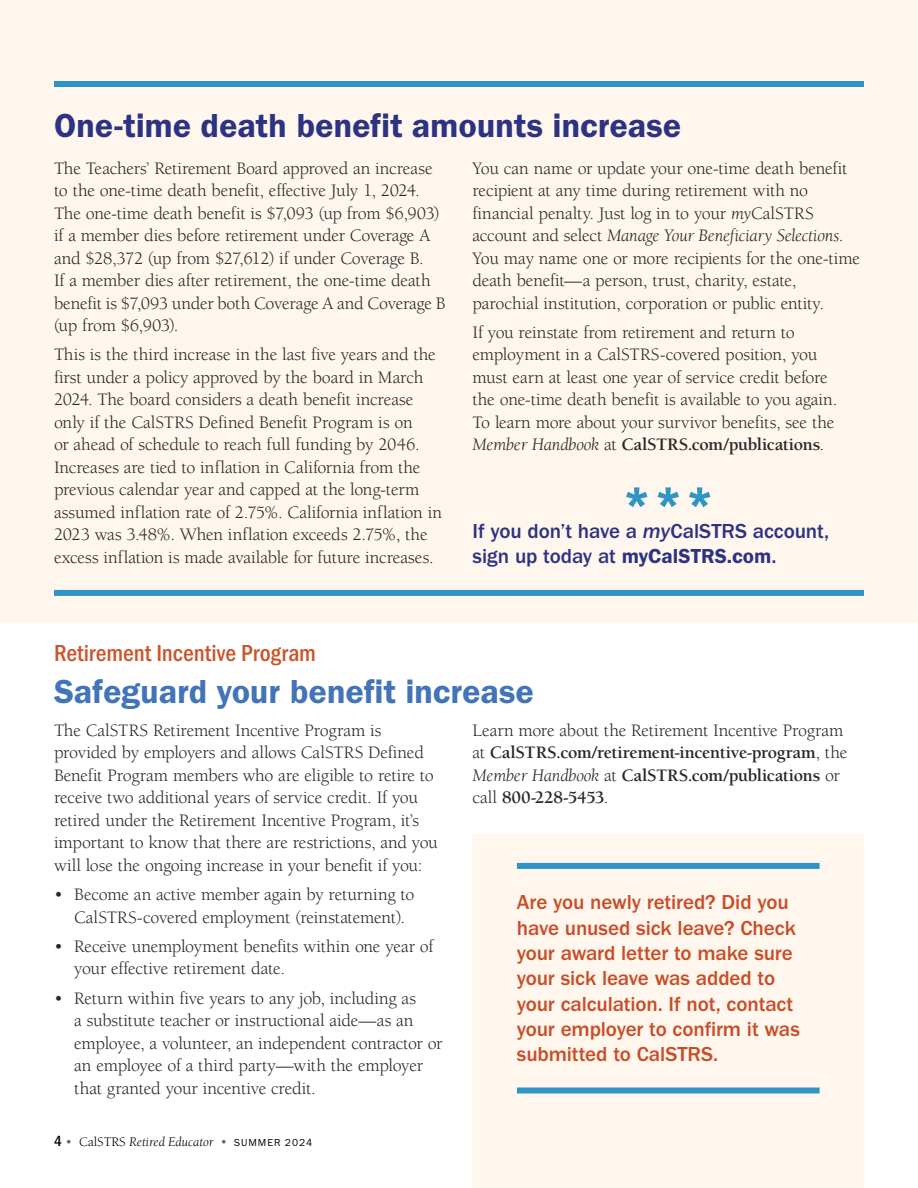
<style>
.page{position:relative;width:918px;height:1188px;background:#fff}
.page>*{position:absolute;margin:0;border:0;box-sizing:border-box;transform-origin:0 0}
.t1{font:34.5px "Franklin Gothic URW Dem";letter-spacing:-.005em;color:#2d3383}
.t2{font:34.5px "Franklin Gothic URW Dem";letter-spacing:-.005em;color:#4274b9}
.t3{font:500 24px "Franklin Gothic URW Cond";color:#c9562d}
.t4{font:500 21px/25.3px "Franklin Gothic URW";letter-spacing:-.005em;color:#c74e28}
.t5{font:500 21px/25.3px "Franklin Gothic URW";letter-spacing:-.005em;color:#2d3383}
.t6{font:18px/22.5px "Berkeley Std";letter-spacing:-.01em;color:#292829}
.t7{font:700 18px/22.5px "Berkeley Std";letter-spacing:-.02em;color:#292829}
.t8{font:italic 13.5px "Berkeley Std";color:#000}
.s1{font-style:italic}
.s2{font-weight:700}
.s3{font-family:"Franklin Gothic URW Med Ita";font-weight:400}
.s4{font-family:"Franklin Gothic URW Dem";font-weight:400}
.s5{font-weight:400}
.s6{font-weight:400;font-style:italic}
.s7{font-family:"Franklin Gothic URW Cond";font-weight:500;font-style:normal;font-size:15px}
.s8{font-style:normal;color:#636466}
.s9{font-style:normal}
.s10{font-family:"Franklin Gothic URW Boo";font-style:normal;font-size:10.5px}
</style>
<div class="page">
<div style="left:0;top:0;width:918px;height:623px;background:#fff6ee"></div>
<div style="left:54px;top:81px;width:810px;height:6px;background:#2f95c7"></div>
<div style="left:54px;top:590px;width:810px;height:6px;background:#2f95c7"></div>
<svg style="left:658px;top:487px;width:21px;height:20px"></svg>
<svg style="left:689px;top:487px;width:21px;height:20px"></svg>
<svg style="left:626px;top:487px;width:21px;height:20px"></svg>
<div style="left:472px;top:835px;width:392px;height:353px;background:#fff6ee"></div>
<div style="left:517px;top:863px;width:303px;height:6px;background:#2f95c7"></div>
<div style="left:517px;top:1088px;width:303px;height:6px;background:#2f95c7"></div>
<h2 class="t1" style="left:54px;top:104px;width:629px">One-time death benefit amounts increase</h2>
<p class="t6" style="left:54px;top:157px;width:393px">The Teachers’ Retirement Board approved an increase to the one-time death benefit, effective July 1, 2024.<br>The one-time death benefit is $7,093 (up from $6,903) if a member dies before retirement under Coverage A and $28,372 (up from $27,612) if under Coverage B.<br>If a member dies after retirement, the one-time death benefit is $7,093 under both Coverage A and Coverage B (up from $6,903).</p>
<p class="t6" style="left:54px;top:344px;width:390px">This is the third increase in the last five years and the first under a policy approved by the board in March 2024. The board considers a death benefit increase only if the CalSTRS Defined Benefit Program is on<br>or ahead of schedule to reach full funding by 2046.<br>Increases are tied to inflation in California from the previous calendar year and capped at the long-term assumed inflation rate of 2.75%. California inflation in 2023 was 3.48%. When inflation exceeds 2.75%, the excess inflation is made available for future increases.</p>
<p class="t6" style="left:472px;top:157px;width:389px">You can name or update your one-time death benefit recipient at any time during retirement with no financial penalty. Just log in to your <span class="s1">my</span>CalSTRS account and select <span class="s1">Manage Your Beneficiary Selections</span>.<br>You may name one or more recipients for the one-time death benefit—a person, trust, charity, estate, parochial institution, corporation or public entity.</p>
<p class="t6" style="left:472px;top:321px;width:366px">If you reinstate from retirement and return to employment in a CalSTRS-covered position, you must earn at least one year of service credit before the one-time death benefit is available to you again.<br>To learn more about your survivor benefits, see the <span class="s1">Member Handbook</span> at <span class="s2">CalSTRS.com/publications</span>.</p>
<p class="t5" style="left:472px;top:518px;width:358px">If you don’t have a <span class="s3">my</span>CalSTRS account, sign up today at <span class="s4">myCalSTRS.com</span>.</p>
<p class="t3" style="left:54px;top:635px;width:264px">Retirement Incentive Program</p>
<h2 class="t2" style="left:54px;top:671px;width:482px">Safeguard your benefit increase</h2>
<p class="t6" style="left:54px;top:719px;width:385px">The CalSTRS Retirement Incentive Program is provided by employers and allows CalSTRS Defined Benefit Program members who are eligible to retire to receive two additional years of service credit. If you retired under the Retirement Incentive Program, it’s important to know that there are restrictions, and you will lose the ongoing increase in your benefit if you:</p>
<p class="t6" style="left:74px;top:883px;width:342px;text-indent:-20px">• Become an active member again by returning to<br>CalSTRS-covered employment (reinstatement).</p>
<p class="t6" style="left:74px;top:935px;width:361px;text-indent:-20px">• Receive unemployment benefits within one year of your effective retirement date.</p>
<p class="t6" style="left:74px;top:987px;width:370px;text-indent:-20px">• Return within five years to any job, including as<br>a substitute teacher or instructional aide—as an employee, a volunteer, an independent contractor or an employee of a third party—with the employer that granted your incentive credit.</p>
<p class="t7" style="left:472px;top:719px;width:376px"><span class="s5">Learn more about the Retirement Incentive Program at</span> CalSTRS.com/retirement-incentive-program<span class="s5">, the </span><span class="s6">Member Handbook</span> <span class="s5">at</span> CalSTRS.com/publications <span class="s5">or call</span> 800-228-5453<span class="s5">.</span></p>
<p class="t4" style="left:517px;top:889px;width:285px">Are you newly retired? Did you have unused sick leave? Check your award letter to make sure your sick leave was added to your calculation. If not, contact your employer to confirm it was submitted to CalSTRS.</p>
<p class="t8" style="left:54px;top:1135px;width:260px"><span class="s7">4</span> <span class="s8">•</span> <span class="s9">CalSTRS</span> Retired Educator <span class="s8">•</span> <span class="s10">SUMMER 2024</span></p>
</div>
